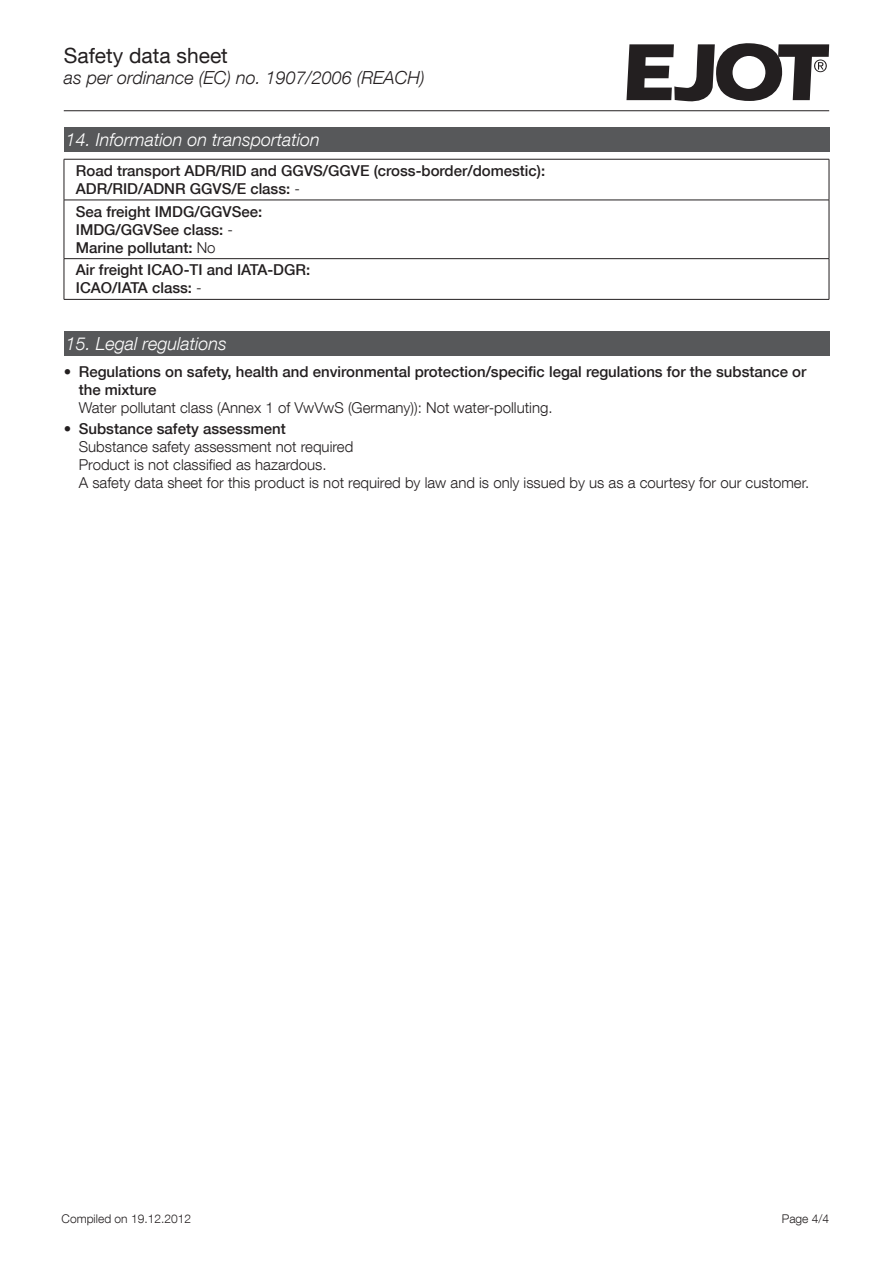
<style>
.page{position:relative;width:893px;height:1263px;background:#fff}
.page>*{position:absolute;margin:0;border:0;box-sizing:border-box;transform-origin:0 0}
.t1{font:21px "Helvetica Neue LT Com";color:#231f20}
.t2{font:italic 300 18px "Helvetica Neue LT Com";color:#fff}
.t3{font:italic 300 18px "Helvetica Neue LT Com";color:#231f20}
.t4{font:500 15px/18px "Helvetica Neue LT Com";color:#231f20}
.t5{font:300 15px/18px "Helvetica Neue LT Com";color:#231f20}
.t6{font:300 12px "Helvetica Neue LT Com";color:#231f20}
.s1{font-weight:300}
.s2{font-weight:100;font-stretch:condensed}
.s3{font-weight:500}
</style>
<div class="page">
<hr style="left:64px;top:110px;width:765px;height:1px;background:#231f20">
<svg style="left:626px;top:43px;width:203px;height:58px"></svg>
<div style="left:64px;top:128px;width:765px;height:24px;background:#57585a"></div>
<hr style="left:64px;top:159px;width:765px;height:1px;background:#231f20">
<hr style="left:64px;top:159px;width:1px;height:41px;background:#231f20">
<hr style="left:829px;top:159px;width:1px;height:41px;background:#231f20">
<hr style="left:64px;top:200px;width:765px;height:1px;background:#231f20">
<hr style="left:64px;top:200px;width:1px;height:58px;background:#231f20">
<hr style="left:829px;top:200px;width:1px;height:58px;background:#231f20">
<hr style="left:64px;top:258px;width:765px;height:1px;background:#231f20">
<hr style="left:64px;top:259px;width:1px;height:40px;background:#231f20">
<hr style="left:829px;top:259px;width:1px;height:40px;background:#231f20">
<hr style="left:64px;top:299px;width:765px;height:1px;background:#231f20">
<div style="left:64px;top:332px;width:765px;height:24px;background:#57585a"></div>
<h1 class="t1" style="left:64px;top:48px;width:166px">Safety data sheet</h1>
<p class="t3" style="left:64px;top:71px;width:363px">as per ordinance (EC) no. 1907/2006 (REACH)</p>
<p class="t2" style="left:66px;top:133px;width:256px">14. Information on transportation</p>
<p class="t4" style="left:76px;top:161px;width:471px">Road transport ADR/RID and GGVS/GGVE (cross-border/domestic):<br>ADR/RID/ADNR GGVS/E class: <span class="s1">-</span></p>
<p class="t4" style="left:76px;top:202px;width:188px">Sea freight IMDG/GGVSee:<br>IMDG/GGVSee class: <span class="s1">-<br></span>Marine pollutant: <span class="s1">No</span></p>
<p class="t4" style="left:76px;top:262px;width:236px">Air freight ICAO-TI and IATA-DGR:<br>ICAO/IATA class: <span class="s1">-</span></p>
<p class="t2" style="left:66px;top:333px;width:163px">15. Legal regulations</p>
<p class="t4" style="left:79px;top:362px;width:729px;text-indent:-15px"><span class="s2">•</span> Regulations on safety, health and environmental protection/specific legal regulations for the substance or the mixture</p>
<p class="t5" style="left:79px;top:400px;width:475px">Water pollutant class (Annex 1 of VwVwS (Germany)): Not water-polluting.</p>
<p class="t5" style="left:79px;top:421px;width:732px;text-indent:-15px"><span class="s2">•</span> <span class="s3">Substance safety assessment<br></span>Substance safety assessment not required<br>Product is not classified as hazardous.<br>A safety data sheet for this product is not required by law and is only issued by us as a courtesy for our customer.</p>
<p class="t6" style="left:62px;top:1214px;width:131px">Compiled on 19.12.2012</p>
<p class="t6" style="left:782px;top:1214px;width:49px">Page 4/4</p>
</div>
